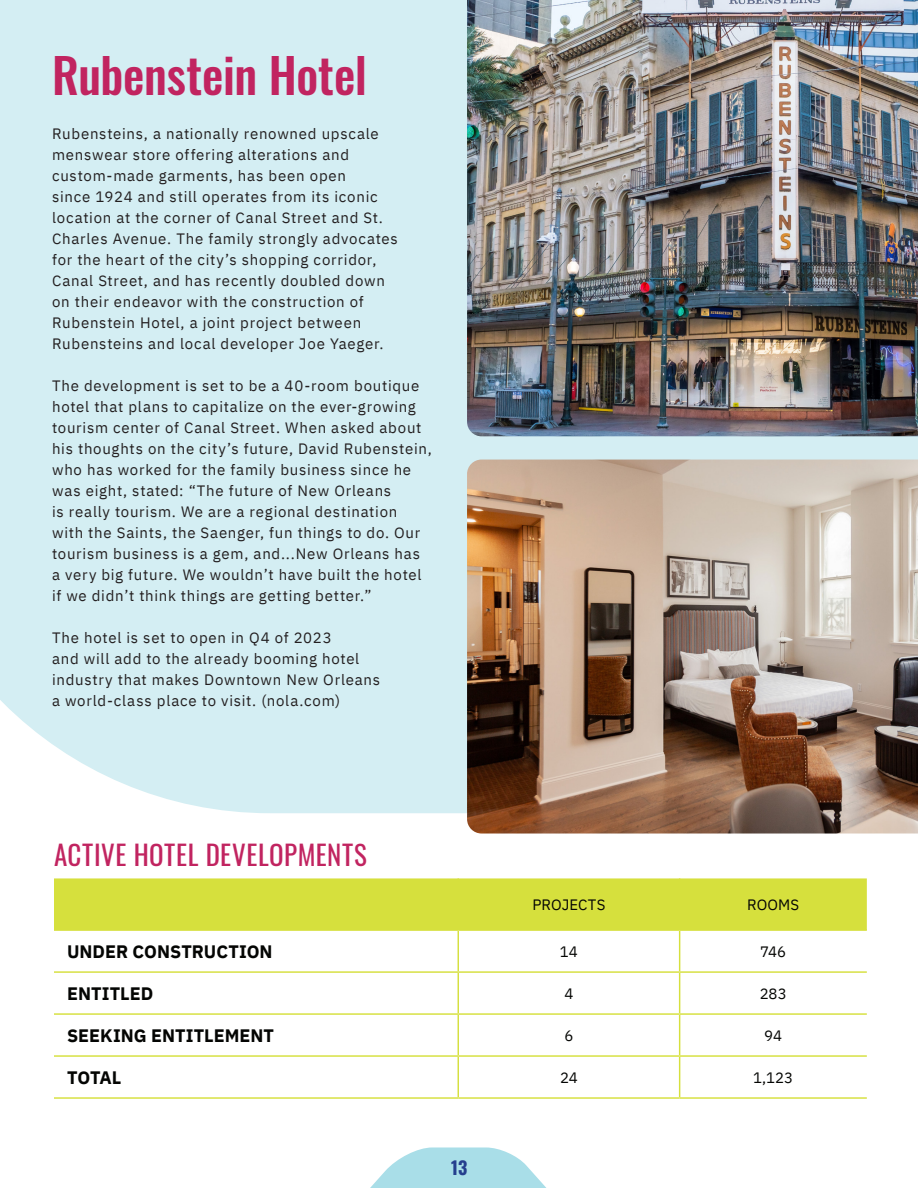
<style>
.page{position:relative;width:918px;height:1188px;background:#fff}
.page>*{position:absolute;margin:0;border:0;box-sizing:border-box;transform-origin:0 0}
.body{font:48px "Oswald";letter-spacing:-.01em;color:#c12460}
.body-2{font:27px "Oswald";letter-spacing:.02em;color:#c12460}
.body-3{font:700 18px "IBM Plex Sans";color:#040503}
.t1{font:18px "Oswald";color:#253f8e}
.body-4{font:15px/21px "IBM Plex Sans";letter-spacing:.05em;color:#231f20}
.body-5{font:15px "IBM Plex Sans";letter-spacing:.005em;color:#040503}
</style>
<div class="page">
<div style="left:0;top:0;width:918px;height:813px;background:#d4eef3"></div>
<img style="left:467px;top:460px;width:451px;height:374px">
<div style="left:54px;top:878px;width:813px;height:51px;background:#d6e03d"></div>
<hr style="left:458px;top:931px;width:1px;height:40px;background:#d6e03d">
<hr style="left:679px;top:931px;width:1px;height:40px;background:#d6e03d">
<hr style="left:458px;top:973px;width:1px;height:40px;background:#d6e03d">
<hr style="left:679px;top:973px;width:1px;height:40px;background:#d6e03d">
<hr style="left:458px;top:1015px;width:1px;height:40px;background:#d6e03d">
<hr style="left:679px;top:1015px;width:1px;height:40px;background:#d6e03d">
<hr style="left:458px;top:1057px;width:1px;height:40px;background:#d6e03d">
<hr style="left:679px;top:1057px;width:1px;height:40px;background:#d6e03d">
<hr style="left:54px;top:971px;width:404px;height:2px;background:#d6e03d">
<hr style="left:458px;top:971px;width:222px;height:2px;background:#d6e03d">
<hr style="left:680px;top:971px;width:187px;height:2px;background:#d6e03d">
<hr style="left:54px;top:1013px;width:404px;height:2px;background:#d6e03d">
<hr style="left:458px;top:1013px;width:222px;height:2px;background:#d6e03d">
<hr style="left:680px;top:1013px;width:187px;height:2px;background:#d6e03d">
<hr style="left:54px;top:1055px;width:404px;height:2px;background:#d6e03d">
<hr style="left:458px;top:1055px;width:222px;height:2px;background:#d6e03d">
<hr style="left:680px;top:1055px;width:187px;height:2px;background:#d6e03d">
<hr style="left:54px;top:1097px;width:404px;height:2px;background:#d6e03d">
<hr style="left:458px;top:1097px;width:222px;height:2px;background:#d6e03d">
<hr style="left:680px;top:1097px;width:187px;height:2px;background:#d6e03d">
<hr style="left:458px;top:878px;width:1px;height:51px;background:#d6e03d">
<hr style="left:679px;top:878px;width:1px;height:51px;background:#d6e03d">
<hr style="left:54px;top:929px;width:404px;height:2px;background:#d6e03d">
<hr style="left:458px;top:929px;width:222px;height:2px;background:#d6e03d">
<hr style="left:680px;top:929px;width:187px;height:2px;background:#d6e03d">
<img style="left:467px;top:0;width:451px;height:436px">
<svg style="left:370px;top:1148px;width:176px;height:40px"></svg>
<p class="body" style="left:52px;top:33px;width:316px">Rubenstein Hotel</p>
<p class="body-4" style="left:52px;top:122px;width:347px">Rubensteins, a nationally renowned upscale menswear store offering alterations and custom-made garments, has been open<br>since 1924 and still operates from its iconic location at the corner of Canal Street and St.<br>Charles Avenue. The family strongly advocates for the heart of the city’s shopping corridor, Canal Street, and has recently doubled down on their endeavor with the construction of Rubenstein Hotel, a joint project between Rubensteins and local developer Joe Yaeger.</p>
<p class="body-4" style="left:52px;top:374px;width:381px">The development is set to be a 40-room boutique hotel that plans to capitalize on the ever-growing tourism center of Canal Street. When asked about his thoughts on the city’s future, David Rubenstein, who has worked for the family business since he was eight, stated: “The future of New Orleans<br>is really tourism. We are a regional destination with the Saints, the Saenger, fun things to do. Our tourism business is a gem, and...New Orleans has a very big future. We wouldn’t have built the hotel if we didn’t think things are getting better.”</p>
<p class="body-4" style="left:52px;top:626px;width:330px">The hotel is set to open in Q4 of 2023<br>and will add to the already booming hotel industry that makes Downtown New Orleans a world-class place to visit. (nola.com)</p>
<p class="body-2" style="left:54px;top:831px;width:315px">ACTIVE HOTEL DEVELOPMENTS</p>
<p class="body-5" style="left:532px;top:893px;width:74px">PROJECTS</p>
<p class="body-5" style="left:747px;top:893px;width:53px">ROOMS</p>
<p class="body-3" style="left:67px;top:937px;width:207px">UNDER CONSTRUCTION</p>
<p class="body-5" style="left:560px;top:940px;width:19px">14</p>
<p class="body-5" style="left:760px;top:940px;width:28px">746</p>
<p class="body-3" style="left:67px;top:979px;width:88px">ENTITLED</p>
<p class="body-5" style="left:564px;top:982px;width:10px">4</p>
<p class="body-5" style="left:760px;top:982px;width:29px">283</p>
<p class="body-3" style="left:67px;top:1021px;width:208px">SEEKING ENTITLEMENT</p>
<p class="body-5" style="left:564px;top:1024px;width:10px">6</p>
<p class="body-5" style="left:764px;top:1024px;width:19px">94</p>
<p class="body-3" style="left:67px;top:1063px;width:56px">TOTAL</p>
<p class="body-5" style="left:560px;top:1066px;width:19px">24</p>
<p class="body-5" style="left:753px;top:1066px;width:42px">1,123</p>
<p class="t1" style="left:451px;top:1151px;width:18px">13</p>
</div>
